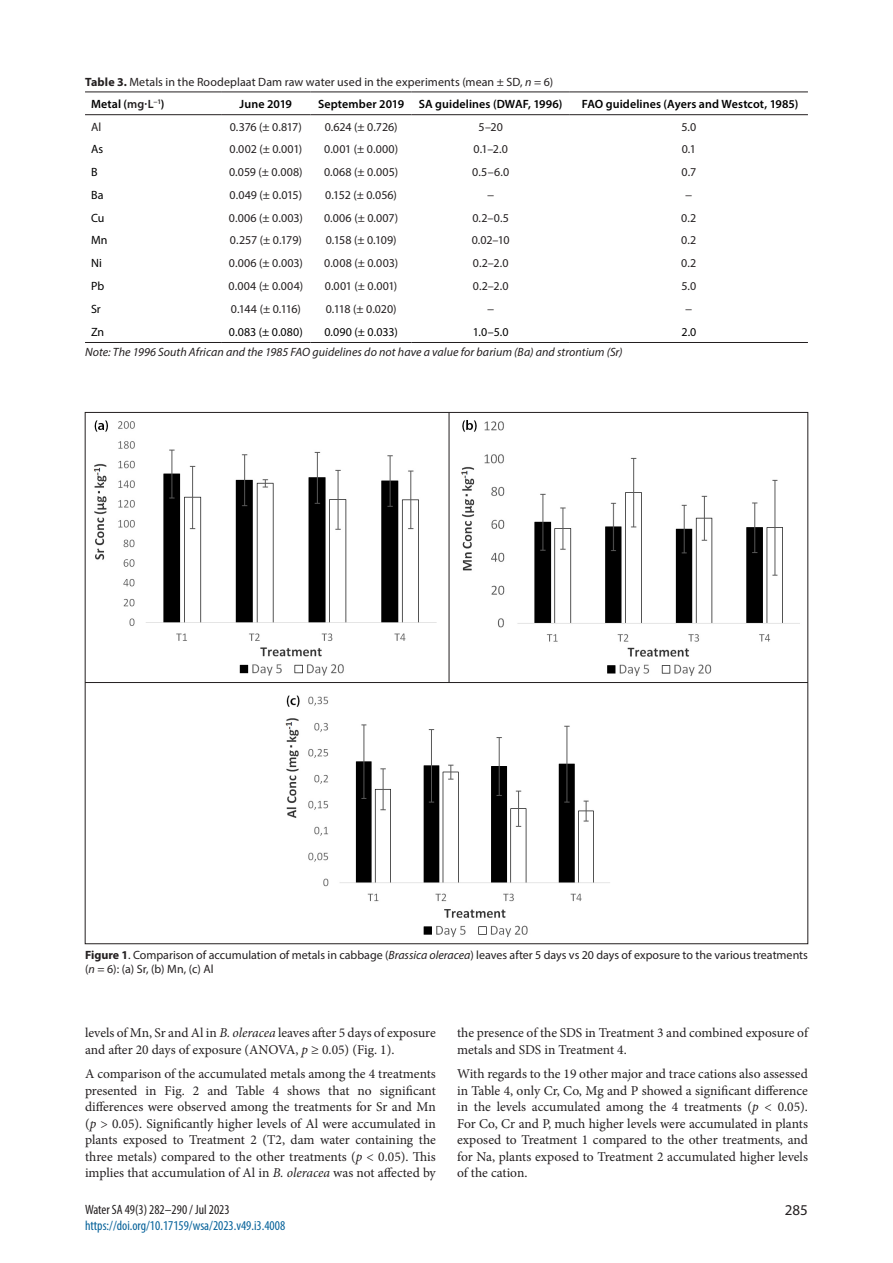
<style>
.page{position:relative;width:893px;height:1263px;background:#fff}
.page>*{position:absolute;margin:0;border:0;box-sizing:border-box;transform-origin:0 0}
.t1{font:15px "Myriad Pro";color:#231f20}
.Paragraph_Text{font:13.5px/16.5px "Minion Pro";color:#231f20}
.t2{font:condensed 13.5px "Myriad Pro";color:#056199}
.t3{font:condensed 13.5px "Myriad Pro";color:#231f20}
.Text{font:12px/14.4px "Myriad Pro";color:#231f20}
.Heading{font:600 12px "Myriad Pro";letter-spacing:.01em;color:#000}
.Footnote{font:italic 12px "Myriad Pro";letter-spacing:.005em;color:#231f20}
.Text-2{font:12px "Myriad Pro";letter-spacing:.01em;color:#000}
.s1{font-weight:700}
.s2{font-style:italic}
.s3{color:#231f20}
</style>
<div class="page">
<hr style="left:85px;top:342px;width:136px;height:1px;background:#231f20">
<hr style="left:221px;top:342px;width:90px;height:1px;background:#231f20">
<hr style="left:311px;top:342px;width:101px;height:1px;background:#231f20">
<hr style="left:412px;top:342px;width:158px;height:1px;background:#231f20">
<hr style="left:570px;top:342px;width:238px;height:1px;background:#231f20">
<hr style="left:85px;top:92px;width:136px;height:1px;background:#231f20">
<hr style="left:221px;top:92px;width:90px;height:1px;background:#231f20">
<hr style="left:311px;top:92px;width:101px;height:1px;background:#231f20">
<hr style="left:412px;top:92px;width:158px;height:1px;background:#231f20">
<hr style="left:570px;top:92px;width:238px;height:1px;background:#231f20">
<hr style="left:85px;top:114px;width:136px;height:1px;background:#231f20">
<hr style="left:221px;top:114px;width:90px;height:1px;background:#231f20">
<hr style="left:311px;top:114px;width:101px;height:1px;background:#231f20">
<hr style="left:412px;top:114px;width:158px;height:1px;background:#231f20">
<hr style="left:570px;top:114px;width:238px;height:1px;background:#231f20">
<img style="left:93px;top:416px;width:707px;height:522px">
<hr style="left:85px;top:682px;width:723px;height:1px;background:#231f20">
<hr style="left:449px;top:412px;width:1px;height:270px;background:#231f20">
<p class="Text" style="left:85px;top:74px;width:470px"><span class="s1">Table 3.</span> Metals in the Roodeplaat Dam raw water used in the experiments (mean ± SD, <span class="s2">n</span> = 6)</p>
<p class="Heading" style="left:91px;top:96px;width:75px">Metal (<span class="s3">mg·L</span><sup>−1</sup>)</p>
<p class="Heading" style="left:240px;top:96px;width:54px">June 2019</p>
<p class="Heading" style="left:318px;top:96px;width:88px">September 2019</p>
<p class="Heading" style="left:419px;top:96px;width:145px">SA guidelines (DWAF, 1996)</p>
<p class="Heading" style="left:582px;top:96px;width:218px">FAO guidelines (Ayers and Westcot, 1985)</p>
<p class="Text" style="left:91px;top:119px;width:12px">Al</p>
<p class="Text" style="left:230px;top:119px;width:74px">0.376 (± 0.817)</p>
<p class="Text" style="left:325px;top:119px;width:74px">0.624 (± 0.726)</p>
<p class="Text" style="left:479px;top:119px;width:26px">5–20</p>
<p class="Text" style="left:681px;top:119px;width:16px">5.0</p>
<p class="Text-2" style="left:91px;top:142px;width:14px">As</p>
<p class="Text" style="left:229px;top:142px;width:74px">0.002 (± 0.001)</p>
<p class="Text" style="left:324px;top:142px;width:75px">0.001 (± 0.000)</p>
<p class="Text" style="left:473px;top:142px;width:36px">0.1–2.0</p>
<p class="Text" style="left:682px;top:142px;width:16px">0.1</p>
<p class="Text-2" style="left:91px;top:165px;width:8px">B</p>
<p class="Text" style="left:229px;top:165px;width:75px">0.059 (± 0.008)</p>
<p class="Text" style="left:324px;top:165px;width:76px">0.068 (± 0.005)</p>
<p class="Text" style="left:472px;top:165px;width:39px">0.5–6.0</p>
<p class="Text" style="left:681px;top:165px;width:16px">0.7</p>
<p class="Text-2" style="left:91px;top:187px;width:14px">Ba</p>
<p class="Text" style="left:230px;top:187px;width:74px">0.049 (± 0.015)</p>
<p class="Text" style="left:325px;top:187px;width:73px">0.152 (± 0.056)</p>
<p class="Text" style="left:487px;top:187px;width:9px">−</p>
<p class="Text" style="left:685px;top:187px;width:9px">−</p>
<p class="Text-2" style="left:91px;top:210px;width:15px">Cu</p>
<p class="Text" style="left:229px;top:210px;width:75px">0.006 (± 0.003)</p>
<p class="Text" style="left:324px;top:210px;width:76px">0.006 (± 0.007)</p>
<p class="Text" style="left:472px;top:210px;width:38px">0.2–0.5</p>
<p class="Text" style="left:681px;top:210px;width:17px">0.2</p>
<p class="Text-2" style="left:91px;top:233px;width:18px">Mn</p>
<p class="Text" style="left:230px;top:233px;width:73px">0.257 (± 0.179)</p>
<p class="Text" style="left:326px;top:233px;width:72px">0.158 (± 0.109)</p>
<p class="Text" style="left:472px;top:233px;width:40px">0.02–10</p>
<p class="Text" style="left:681px;top:233px;width:17px">0.2</p>
<p class="Text-2" style="left:91px;top:256px;width:12px">Ni</p>
<p class="Text" style="left:229px;top:256px;width:75px">0.006 (± 0.003)</p>
<p class="Text" style="left:324px;top:256px;width:75px">0.008 (± 0.003)</p>
<p class="Text" style="left:473px;top:256px;width:37px">0.2–2.0</p>
<p class="Text" style="left:681px;top:256px;width:17px">0.2</p>
<p class="Text-2" style="left:91px;top:279px;width:15px">Pb</p>
<p class="Text" style="left:229px;top:279px;width:76px">0.004 (± 0.004)</p>
<p class="Text" style="left:325px;top:279px;width:74px">0.001 (± 0.001)</p>
<p class="Text" style="left:473px;top:279px;width:37px">0.2–2.0</p>
<p class="Text" style="left:681px;top:279px;width:16px">5.0</p>
<p class="Text-2" style="left:91px;top:301px;width:11px">Sr</p>
<p class="Text" style="left:231px;top:301px;width:72px">0.144 (± 0.116)</p>
<p class="Text" style="left:326px;top:301px;width:72px">0.118 (± 0.020)</p>
<p class="Text" style="left:487px;top:301px;width:9px">−</p>
<p class="Text" style="left:685px;top:301px;width:9px">−</p>
<p class="Text-2" style="left:91px;top:324px;width:15px">Zn</p>
<p class="Text-2" style="left:229px;top:324px;width:75px">0.083 (± 0.080)</p>
<p class="Text-2" style="left:324px;top:324px;width:75px">0.090 (± 0.033)</p>
<p class="Text-2" style="left:473px;top:324px;width:37px">1.0–5.0</p>
<p class="Text-2" style="left:681px;top:324px;width:17px">2.0</p>
<p class="Footnote" style="left:85px;top:345px;width:539px">Note: The 1996 South African and the 1985 FAO guidelines do not have a value for barium (Ba) and strontium (Sr)</p>
<p class="Text" style="left:85px;top:947px;width:724px"><span class="s1">Figure 1</span>. Comparison of accumulation of metals in cabbage (<span class="s2">Brassica oleracea</span>) leaves after 5 days vs 20 days of exposure to the various treatments (<span class="s2">n</span> = 6): (a) Sr, (b) Mn, (c) Al</p>
<p class="Paragraph_Text" style="left:85px;top:1025px;width:352px">levels of Mn, Sr and Al in <span class="s2">B. oleracea</span> leaves after 5 days of exposure and after 20 days of exposure (ANOVA, <span class="s2">p</span> ≥ 0.05) (Fig. 1).</p>
<p class="Paragraph_Text" style="left:85px;top:1066px;width:352px;text-align:justify">A comparison of the accumulated metals among the 4 treatments presented in Fig. 2 and Table 4 shows that no significant differences were observed among the treatments for Sr and Mn (<span class="s2">p</span> &gt; 0.05). Significantly higher levels of Al were accumulated in plants exposed to Treatment 2 (T2, dam water containing the three metals) compared to the other treatments (<span class="s2">p</span> &lt; 0.05). This implies that accumulation of Al in <span class="s2">B. oleracea</span> was not affected by</p>
<p class="Paragraph_Text" style="left:457px;top:1025px;width:352px">the presence of the SDS in Treatment 3 and combined exposure of metals and SDS in Treatment 4.</p>
<p class="Paragraph_Text" style="left:457px;top:1066px;width:352px;text-align:justify">With regards to the 19 other major and trace cations also assessed in Table 4, only Cr, Co, Mg and P showed a significant difference in the levels accumulated among the 4 treatments (<span class="s2">p</span> &lt; 0.05).<br>For Co, Cr and P, much higher levels were accumulated in plants exposed to Treatment 1 compared to the other treatments, and for Na, plants exposed to Treatment 2 accumulated higher levels of the cation.</p>
<p class="t3" style="left:85px;top:1201px;width:146px">Water SA 49(3) 282–290 / Jul 2023</p>
<p class="t1" style="left:785px;top:1200px;width:25px">285</p>
<p class="t2" style="left:85px;top:1217px;width:202px">https://doi.org/10.17159/wsa/2023.v49.i3.4008</p>
</div>
